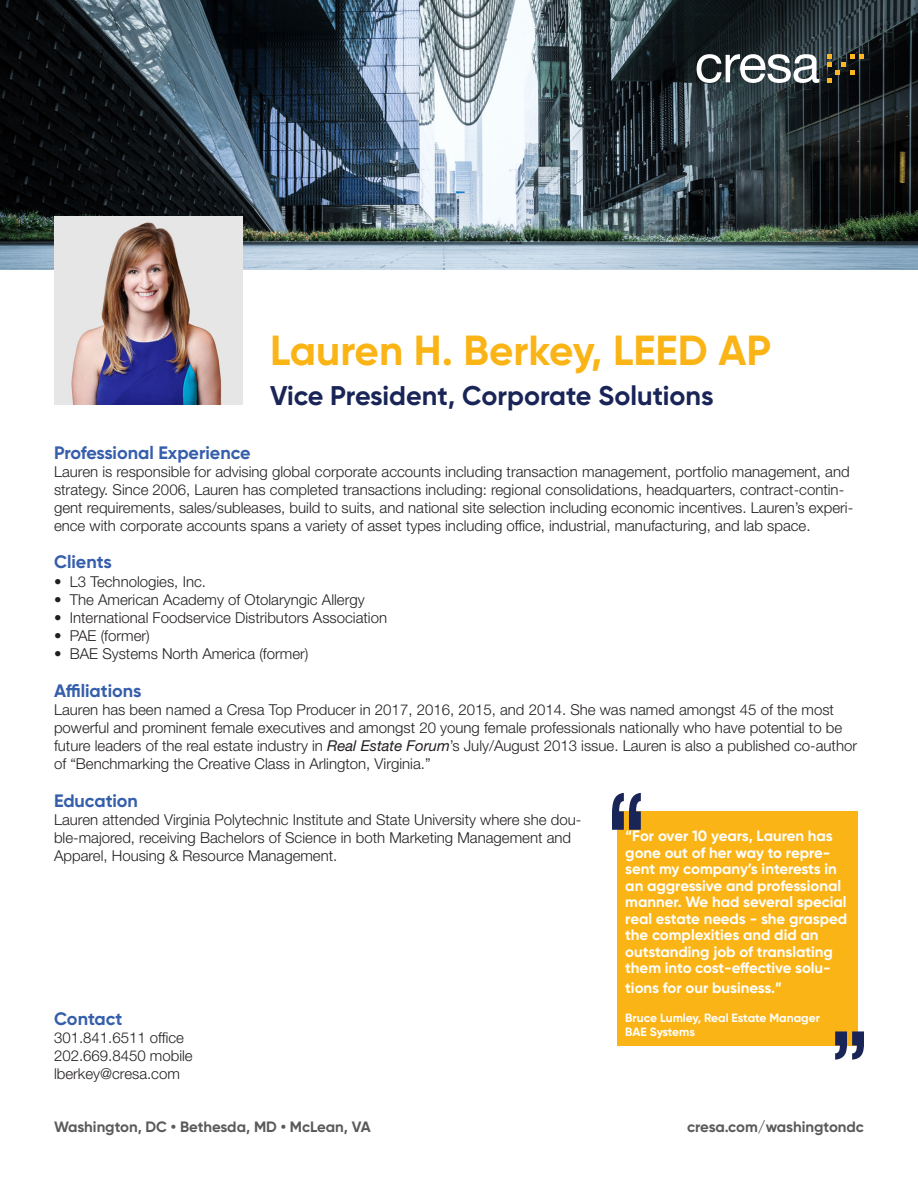
<style>
.page{position:relative;width:918px;height:1188px;background:#fff}
.page>*{position:absolute;margin:0;border:0;box-sizing:border-box;transform-origin:0 0}
.t1{font:700 42px "Gilroy";color:#fbb416}
.t2{font:700 27px "Gilroy";color:#1a2557}
.t3{font:700 18px "Gilroy";color:#355eab}
.t4{font:300 15px/18px "Helvetica Neue LT Std";color:#231f20}
.t5{font:700 15px/16.5px "Gilroy";color:#fff}
.t6{font:700 15px "Gilroy";color:#595a59}
.t7{font:700 12px "Gilroy";color:#fff}
.s1{font-weight:400;font-style:italic}
</style>
<div class="page">
<img style="left:0;top:0;width:918px;height:270px">
<img style="left:54px;top:216px;width:189px;height:189px">
<svg style="left:697px;top:54px;width:122px;height:29px"></svg>
<svg style="left:827px;top:54px;width:37px;height:29px"></svg>
<div style="left:618px;top:811px;width:240px;height:235px;background:#fbb416"></div>
<svg style="left:612px;top:793px;width:29px;height:37px"></svg>
<svg style="left:835px;top:1031px;width:29px;height:29px"></svg>
<p class="t1" style="left:270px;top:324px;width:503px">Lauren H. Berkey, LEED AP</p>
<p class="t2" style="left:270px;top:379px;width:445px">Vice President, Corporate Solutions</p>
<p class="t3" style="left:54px;top:441px;width:198px">Professional Experience</p>
<p class="t4" style="left:54px;top:462px;width:801px">Lauren is responsible for advising global corporate accounts including transaction management, portfolio management, and strategy. Since 2006, Lauren has completed transactions including: regional consolidations, headquarters, contract-contin&shy;gent requirements, sales/subleases, build to suits, and national site selection including economic incentives. Lauren’s experi&shy;ence with corporate accounts spans a variety of asset types including office, industrial, manufacturing, and lab space.</p>
<p class="t3" style="left:54px;top:551px;width:59px">Clients</p>
<p class="t4" style="left:54px;top:572px;width:154px">• L3 Technologies, Inc.</p>
<p class="t4" style="left:54px;top:590px;width:312px">• The American Academy of Otolaryngic Allergy</p>
<p class="t4" style="left:54px;top:608px;width:335px">• International Foodservice Distributors Association</p>
<p class="t4" style="left:54px;top:626px;width:97px">• PAE (former)</p>
<p class="t4" style="left:54px;top:644px;width:256px">• BAE Systems North America (former)</p>
<p class="t3" style="left:54px;top:680px;width:89px">Affiliations</p>
<p class="t4" style="left:54px;top:701px;width:805px">Lauren has been named a Cresa Top Producer in 2017, 2016, 2015, and 2014. She was named amongst 45 of the most powerful and prominent female executives and amongst 20 young female professionals nationally who have potential to be future leaders of the real estate industry in <span class="s1">Real Estate Forum</span>’s July/August 2013 issue. Lauren is also a published co-author of “Benchmarking the Creative Class in Arlington, Virginia.”</p>
<p class="t3" style="left:54px;top:790px;width:86px">Education</p>
<p class="t4" style="left:54px;top:811px;width:529px">Lauren attended Virginia Polytechnic Institute and State University where she dou&shy;ble-majored, receiving Bachelors of Science in both Marketing Management and<br>Apparel, Housing &amp; Resource Management.</p>
<p class="t5" style="left:625px;top:828px;width:223px">“For over 10 years, Lauren has gone out of her way to repre&shy;sent my company’s interests in an aggressive and professional manner. We had several special real estate needs - she grasped the complexities and did an outstanding job of translating them into cost-effective solu-</p>
<p class="t5" style="left:625px;top:980px;width:158px">tions for our business.”</p>
<p class="t7" style="left:625px;top:1010px;width:196px">Bruce Lumley, Real Estate Manager</p>
<p class="t7" style="left:625px;top:1025px;width:71px">BAE Systems</p>
<p class="t3" style="left:54px;top:1008px;width:70px">Contact</p>
<p class="t4" style="left:54px;top:1029px;width:132px">301.841.6511 office</p>
<p class="t4" style="left:54px;top:1047px;width:140px">202.669.8450 mobile</p>
<p class="t4" style="left:54px;top:1065px;width:127px">lberkey@cresa.com</p>
<p class="t6" style="left:54px;top:1118px;width:318px">Washington, DC • Bethesda, MD • McLean, VA</p>
<p class="t6" style="left:687px;top:1118px;width:178px">cresa.com/washingtondc</p>
</div>
